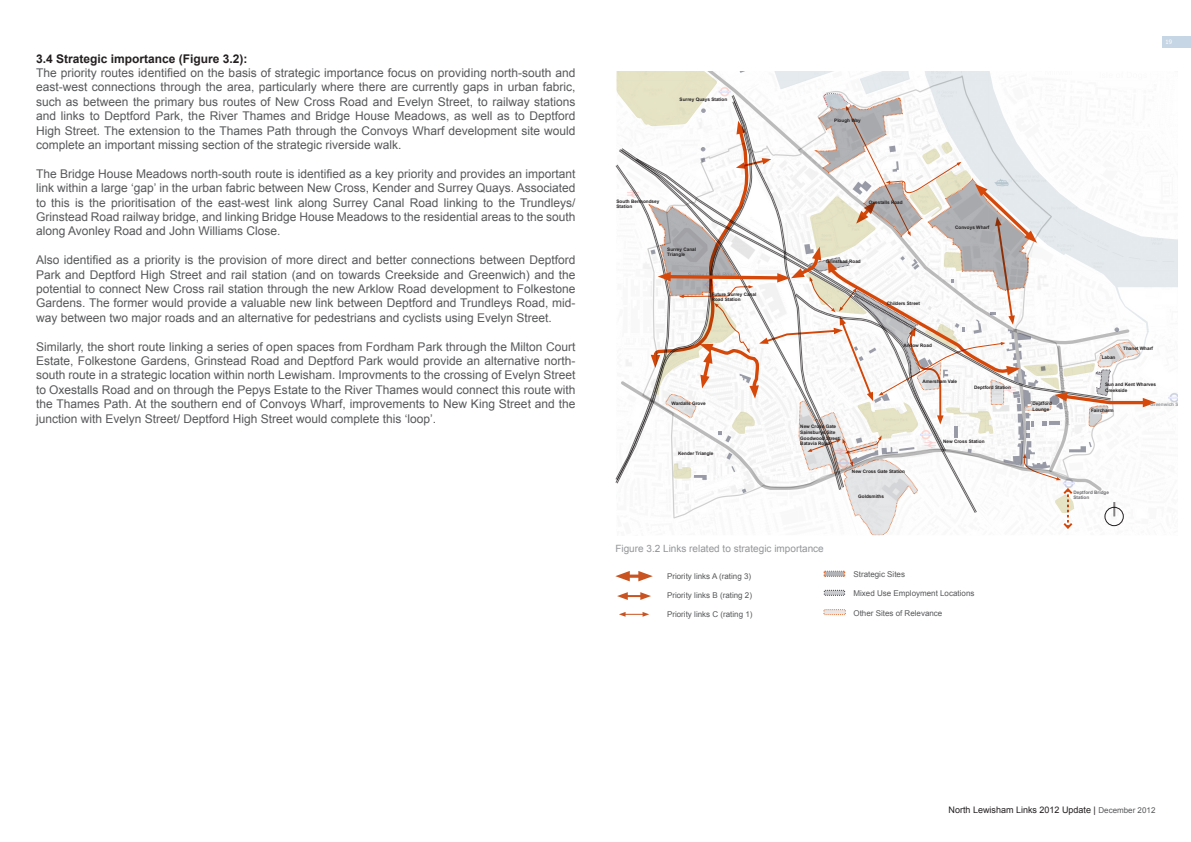
<style>
.page{position:relative;width:1191px;height:842px;background:#fff}
.page>*{position:absolute;margin:0;border:0;box-sizing:border-box;transform-origin:0 0}
.t1{font:12px/14.4px "Arial";color:#57585a;text-align:justify}
.t2{font:700 12px "Arial";color:#231f20}
.t3{font:10px "Arial";color:#939598}
.t4{font:9px "Arial";color:#231f20}
.t5{font:8px "Arial";color:#57585a}
.t6{font:6px "Tahoma";color:#fff}
.t7{font:700 4.7px/5.6px "Arial";color:#231f20}
.t8{font:700 4.7px/5.6px "Arial";color:#6c6d70}
.t9{font:700 4.7px "Arial";color:#939598}
.s1{font-size:8px;color:#57585a}
</style>
<div class="page">
<div style="left:1162px;top:36px;width:29px;height:12px;background:#c7d6e4"></div>
<svg style="left:823px;top:590px;width:22px;height:6px"></svg>
<svg style="left:823px;top:570px;width:23px;height:7px"></svg>
<svg style="left:823px;top:609px;width:23px;height:6px"></svg>
<svg style="left:615px;top:72px;width:562px;height:464px"></svg>
<hr style="left:624px;top:575px;width:20px;height:3px;background:#c95422">
<svg style="left:615px;top:571px;width:15px;height:10px"></svg>
<svg style="left:638px;top:571px;width:15px;height:10px"></svg>
<hr style="left:624px;top:595px;width:20px;height:2px;background:#c95422">
<svg style="left:617px;top:592px;width:11px;height:8px"></svg>
<svg style="left:640px;top:592px;width:11px;height:8px"></svg>
<svg style="left:619px;top:612px;width:30px;height:5px"></svg>
<p class="t2" style="left:36px;top:50px;width:213px">3.4 Strategic importance (Figure 3.2):</p>
<p class="t1" style="left:36px;top:66px;width:541px">The priority routes identified on the basis of strategic importance focus on providing north-south and east-west connections through the area, particularly where there are currently gaps in urban fabric, such as between the primary bus routes of New Cross Road and Evelyn Street, to railway stations and links to Deptford Park, the River Thames and Bridge House Meadows, as well as to Deptford High Street. The extension to the Thames Path through the Convoys Wharf development site would complete an important missing section of the strategic riverside walk.</p>
<p class="t1" style="left:36px;top:167px;width:541px">The Bridge House Meadows north-south route is identified as a key priority and provides an important link within a large ‘gap’ in the urban fabric between New Cross, Kender and Surrey Quays. Associated to this is the prioritisation of the east-west link along Surrey Canal Road linking to the Trundleys/ Grinstead Road railway bridge, and linking Bridge House Meadows to the residential areas to the south along Avonley Road and John Williams Close.</p>
<p class="t1" style="left:36px;top:253px;width:541px">Also identified as a priority is the provision of more direct and better connections between Deptford Park and Deptford High Street and rail station (and on towards Creekside and Greenwich) and the potential to connect New Cross rail station through the new Arklow Road development to Folkestone Gardens. The former would provide a valuable new link between Deptford and Trundleys Road, mid&shy;way between two major roads and an alternative for pedestrians and cyclists using Evelyn Street.</p>
<p class="t1" style="left:36px;top:339px;width:541px">Similarly, the short route linking a series of open spaces from Fordham Park through the Milton Court Estate, Folkestone Gardens, Grinstead Road and Deptford Park would provide an alternative north&shy;south route in a strategic location within north Lewisham. Improvments to the crossing of Evelyn Street to Oxestalls Road and on through the Pepys Estate to the River Thames would connect this route with the Thames Path. At the southern end of Convoys Wharf, improvements to New King Street and the junction with Evelyn Street/ Deptford High Street would complete this ‘loop’.</p>
<p class="t7" style="left:679px;top:97px;width:49px">Surrey Quays Station</p>
<p class="t7" style="left:834px;top:117px;width:28px">Plough Way</p>
<p class="t6" style="left:1165px;top:38px;width:8px">19</p>
<p class="t7" style="left:616px;top:198px;width:44px">South Bermondsey<br>Station</p>
<p class="t7" style="left:667px;top:246px;width:30px">Surrey Canal<br>Triangle</p>
<p class="t7" style="left:711px;top:291px;width:46px">Future Surrey Canal<br>Road Station</p>
<p class="t7" style="left:671px;top:401px;width:36px">Wardalls Grove</p>
<p class="t7" style="left:678px;top:451px;width:37px">Kender Triangle</p>
<p class="t7" style="left:869px;top:199px;width:35px">Oxestalls Road</p>
<p class="t7" style="left:826px;top:259px;width:36px">Grinstead Road</p>
<p class="t7" style="left:955px;top:225px;width:36px">Convoys Wharf</p>
<p class="t7" style="left:800px;top:424px;width:42px">New Cross Gate<br>Sainsburys Site<br>Goodwood Street/<br>Batavia Road</p>
<p class="t7" style="left:886px;top:301px;width:35px">Childers Street</p>
<p class="t7" style="left:903px;top:343px;width:30px">Arklow Road</p>
<p class="t7" style="left:922px;top:378px;width:36px">Amersham Vale</p>
<p class="t7" style="left:974px;top:385px;width:38px">Deptford Station</p>
<p class="t7" style="left:943px;top:439px;width:43px">New Cross Station</p>
<p class="t7" style="left:852px;top:469px;width:55px">New Cross Gate Station</p>
<p class="t7" style="left:858px;top:494px;width:27px">Goldsmiths</p>
<p class="t3" style="left:615px;top:542px;width:210px">Figure 3.2 Links related to strategic importance</p>
<p class="t5" style="left:667px;top:571px;width:86px">Priority links A (rating 3)</p>
<p class="t5" style="left:667px;top:590px;width:86px">Priority links B (rating 2)</p>
<p class="t5" style="left:667px;top:609px;width:87px">Priority links C (rating 1)</p>
<p class="t5" style="left:853px;top:569px;width:53px">Strategic Sites</p>
<p class="t5" style="left:853px;top:588px;width:122px">Mixed Use Employment Locations</p>
<p class="t5" style="left:853px;top:607px;width:90px">Other Sites of Relevance</p>
<p class="t7" style="left:1032px;top:401px;width:21px">Deptford<br>Lounge</p>
<p class="t7" style="left:1101px;top:355px;width:15px">Laban</p>
<p class="t7" style="left:1123px;top:346px;width:31px">Thanet Wharf</p>
<p class="t7" style="left:1105px;top:382px;width:52px">Sun and Kent Wharves<br>Creekside</p>
<p class="t7" style="left:1091px;top:408px;width:24px">Faircharm</p>
<p class="t9" style="left:1150px;top:401px;width:43px">Greenwich Station</p>
<p class="t8" style="left:1073px;top:489px;width:37px">Deptford Bridge<br>Station</p>
<p class="t4" style="left:948px;top:803px;width:208px">North Lewisham Links 2012 Update | <span class="s1">December 2012</span></p>
</div>
